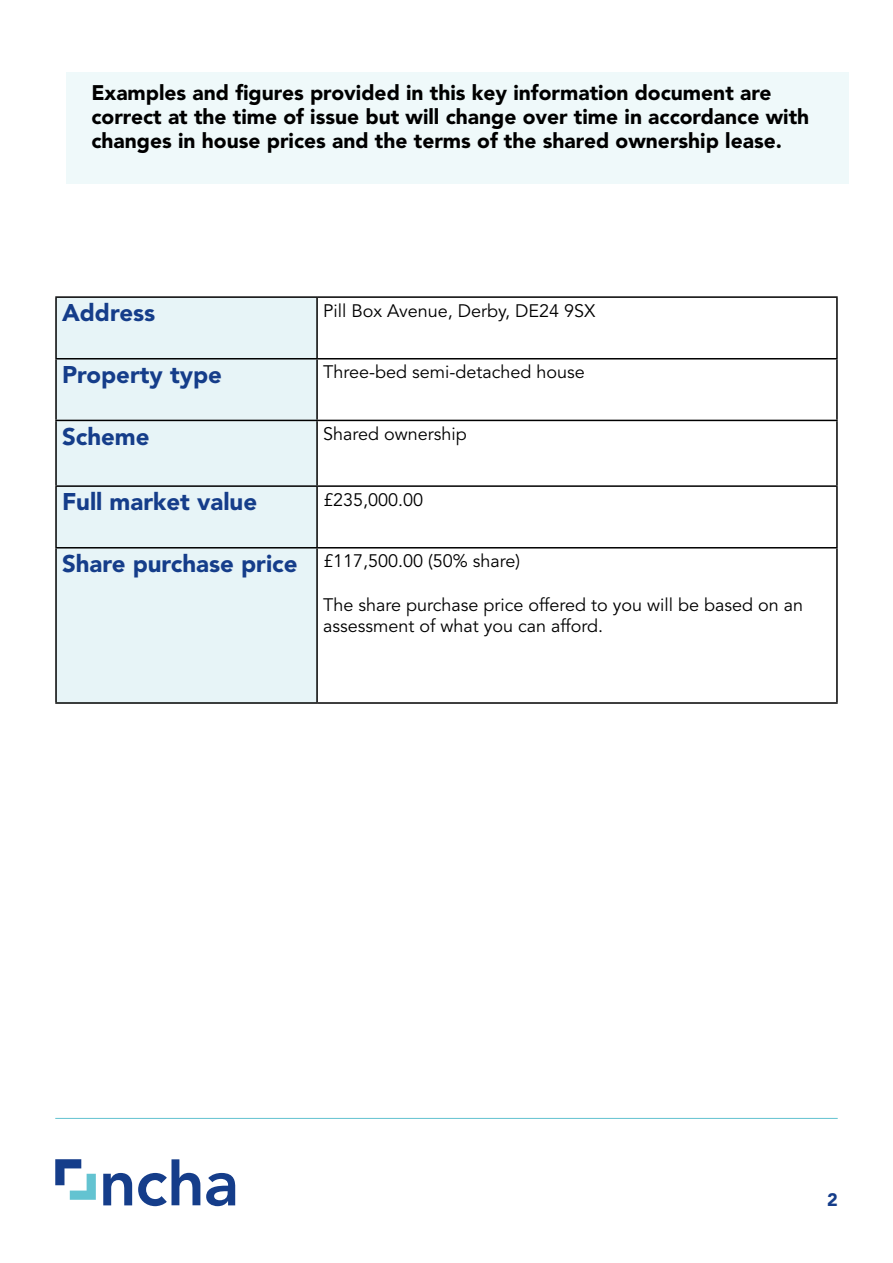
<style>
.page{position:relative;width:893px;height:1263px;background:#fff}
.page>*{position:absolute;margin:0;border:0;box-sizing:border-box;transform-origin:0 0}
.t1{font:900 24px "Avenir LT Std";color:#153d8a}
.t2{font:900 21px/24px "Avenir LT Std";color:#000}
.t3{font:18px/21.6px "Avenir LT Std";color:#000}
.t4{font:900 18px "Avenir LT Std";color:#153d8a}
.s1{font-weight:900;font-size:24px;color:#153d8a}
</style>
<div class="page">
<svg style="left:55px;top:1159px;width:41px;height:41px"></svg>
<svg style="left:103px;top:1173px;width:29px;height:32px"></svg>
<svg style="left:138px;top:1159px;width:62px;height:47px"></svg>
<svg style="left:206px;top:1173px;width:29px;height:33px"></svg>
<hr style="left:55px;top:1118px;width:783px;height:1px;background:#63c3d1">
<div style="left:57px;top:298px;width:259px;height:404px;background:#e7f4f7"></div>
<hr style="left:55px;top:296px;width:262px;height:2px;background:#000">
<hr style="left:55px;top:298px;width:2px;height:60px;background:#000">
<hr style="left:317px;top:296px;width:521px;height:2px;background:#000">
<hr style="left:316px;top:298px;width:2px;height:60px;background:#000">
<hr style="left:836px;top:298px;width:2px;height:60px;background:#000">
<hr style="left:55px;top:358px;width:262px;height:1px;background:#000">
<hr style="left:55px;top:359px;width:2px;height:61px;background:#000">
<hr style="left:317px;top:358px;width:521px;height:1px;background:#000">
<hr style="left:316px;top:359px;width:2px;height:61px;background:#000">
<hr style="left:836px;top:359px;width:2px;height:61px;background:#000">
<hr style="left:55px;top:420px;width:262px;height:1px;background:#000">
<hr style="left:55px;top:421px;width:2px;height:64px;background:#000">
<hr style="left:317px;top:420px;width:521px;height:1px;background:#000">
<hr style="left:316px;top:421px;width:2px;height:64px;background:#000">
<hr style="left:836px;top:421px;width:2px;height:64px;background:#000">
<hr style="left:55px;top:485px;width:262px;height:2px;background:#000">
<hr style="left:55px;top:487px;width:2px;height:60px;background:#000">
<hr style="left:317px;top:485px;width:521px;height:2px;background:#000">
<hr style="left:316px;top:487px;width:2px;height:60px;background:#000">
<hr style="left:836px;top:487px;width:2px;height:60px;background:#000">
<hr style="left:55px;top:547px;width:262px;height:1px;background:#000">
<hr style="left:55px;top:548px;width:2px;height:154px;background:#000">
<hr style="left:317px;top:547px;width:521px;height:1px;background:#000">
<hr style="left:316px;top:548px;width:2px;height:154px;background:#000">
<hr style="left:836px;top:548px;width:2px;height:154px;background:#000">
<hr style="left:55px;top:702px;width:262px;height:2px;background:#000">
<hr style="left:317px;top:702px;width:521px;height:2px;background:#000">
<div style="left:66px;top:72px;width:782px;height:112px;background:#eff9fa"></div>
<p class="t2" style="left:91px;top:80px;width:719px">Examples and figures provided in this key information document are correct at the time of issue but will change over time in accordance with changes in house prices and the terms of the shared ownership lease.</p>
<h1 class="t1" style="left:62px;top:298px;width:95px">Address</h1>
<p class="t3" style="left:323px;top:300px;width:274px">Pill Box Avenue, Derby, DE24 9SX</p>
<h1 class="t1" style="left:62px;top:360px;width:161px">Property type</h1>
<p class="t3" style="left:323px;top:362px;width:263px">Three-bed semi-detached house</p>
<h1 class="t1" style="left:62px;top:422px;width:89px">Scheme</h1>
<p class="t3" style="left:323px;top:423px;width:145px">Shared ownership</p>
<h1 class="t1" style="left:62px;top:487px;width:197px">Full market value</h1>
<p class="t3" style="left:323px;top:489px;width:102px">£235,000.00</p>
<p class="t3" style="left:62px;top:551px;width:460px"><span class="s1">Share purchase price</span> £117,500.00 (50% share)</p>
<p class="t3" style="left:323px;top:594px;width:482px">The share purchase price offered to you will be based on an assessment of what you can afford.</p>
<p class="t4" style="left:827px;top:1189px;width:12px">2</p>
</div>
